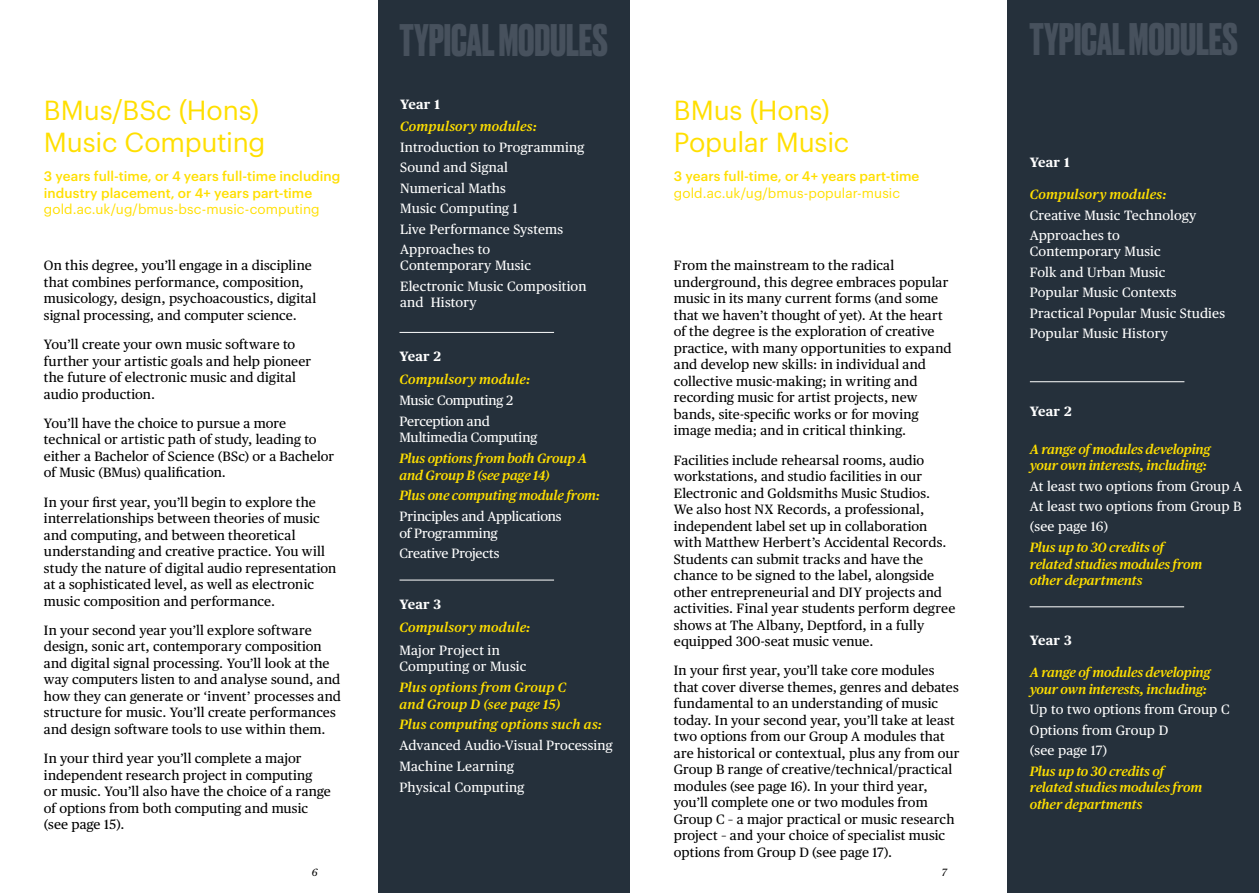
<style>
.page{position:relative;width:1259px;height:893px;background:#fff}
.page>*{position:absolute;margin:0;border:0;box-sizing:border-box;transform-origin:0 0}
.t1{font:700 42.9px "Druk";color:#47515d}
.t2{font:27px/31.5px "Graphik";letter-spacing:-.01em;color:#ffdf00}
.t3{font:13.5px/16.5px "Publico Text";letter-spacing:.005em;color:#000}
.t4{font:13.5px/20.4px "Publico Text";letter-spacing:.01em;color:#fff}
.t5{font:italic 600 13.5px/16.5px "Publico Text";letter-spacing:-.01em;color:#ffdf00}
.t6{font:500 13.5px/16.5px "Graphik";letter-spacing:.005em;color:#ffdf00}
.t7{font:13.5px/16.5px "Publico Text";letter-spacing:-.01em;color:#fff}
.t8{font:13.5px "Graphik";letter-spacing:.005em;color:#ffdf00}
.t9{font:italic 600 13.5px "Publico Text";letter-spacing:.01em;color:#ffdf00}
.t10{font:italic 600 13.5px/16.5px "Publico Text";letter-spacing:.015em;color:#ffdf00}
.t11{font:700 13.5px "Publico Text";letter-spacing:.01em;color:#fff}
.t12{font:13.5px/20.7px "Publico Text";letter-spacing:-.02em;color:#fff}
.t13{font:italic 10.5px "Publico Text";color:#000}
</style>
<div class="page">
<div style="left:378px;top:0;width:251px;height:893px;background:#25303b"></div>
<div style="left:1007px;top:0;width:252px;height:893px;background:#25303b"></div>
<hr style="left:399px;top:332px;width:155px;height:1px;background:#fff">
<hr style="left:399px;top:580px;width:155px;height:1px;background:#fff">
<hr style="left:1030px;top:381px;width:154px;height:1px;background:#fff">
<hr style="left:1029px;top:606px;width:155px;height:1px;background:#fff">
<h2 class="t2" style="left:44px;top:93px;width:223px">BMus/BSc (Hons)<br>Music Computing</h2>
<p class="t6" style="left:44px;top:167px;width:298px">3 years full-time, or 4 years full-time including industry placement, or 4+ years part-time</p>
<p class="t8" style="left:44px;top:199px;width:277px">gold.ac.uk/ug/bmus-bsc-music-computing</p>
<p class="t3" style="left:44px;top:257px;width:274px">On this degree, you’ll engage in a discipline that combines performance, composition, musicology, design, psychoacoustics, digital signal processing, and computer science.</p>
<p class="t3" style="left:44px;top:335px;width:269px">You’ll create your own music software to further your artistic goals and help pioneer the future of electronic music and digital audio production.</p>
<p class="t3" style="left:44px;top:414px;width:292px">You’ll have the choice to pursue a more technical or artistic path of study, leading to either a Bachelor of Science (BSc) or a Bachelor of Music (BMus) qualification.</p>
<p class="t3" style="left:44px;top:493px;width:294px">In your first year, you’ll begin to explore the interrelationships between theories of music and computing, and between theoretical understanding and creative practice. You will study the nature of digital audio representation at a sophisticated level, as well as electronic music composition and performance.</p>
<p class="t3" style="left:44px;top:621px;width:298px">In your second year you’ll explore software design, sonic art, contemporary composition and digital signal processing. You’ll look at the way computers listen to and analyse sound, and how they can generate or ‘invent’ processes and structure for music. You’ll create performances and design software tools to use within them.</p>
<p class="t3" style="left:44px;top:749px;width:288px">In your third year you’ll complete a major independent research project in computing<br>or music. You’ll also have the choice of a range of options from both computing and music (see page 15).</p>
<h1 class="t1" style="left:399px;top:11px;width:210px">TYPICAL MODULES</h1>
<h1 class="t1" style="left:1029px;top:10px;width:210px">TYPICAL MODULES</h1>
<p class="t11" style="left:400px;top:94px;width:41px">Year 1</p>
<p class="t9" style="left:400px;top:116px;width:138px">Compulsory modules:</p>
<p class="t4" style="left:400px;top:136px;width:185px">Introduction to Programming<br>Sound and Signal<br>Numerical Maths<br>Music Computing 1<br>Live Performance Systems<br>Approaches to</p>
<p class="t4" style="left:400px;top:255px;width:188px">Contemporary Music<br>Electronic Music Composition</p>
<p class="t4" style="left:400px;top:291px;width:78px">and History</p>
<p class="t11" style="left:399px;top:346px;width:43px">Year 2</p>
<p class="t9" style="left:399px;top:369px;width:132px">Compulsory module:</p>
<p class="t12" style="left:399px;top:389px;width:115px">Music Computing 2<br>Perception and</p>
<p class="t7" style="left:399px;top:429px;width:139px">Multimedia Computing</p>
<p class="t5" style="left:399px;top:449px;width:189px">Plus options from both Group A and Group B (see page 14)</p>
<p class="t5" style="left:399px;top:486px;width:202px">Plus one computing module from:</p>
<p class="t7" style="left:399px;top:507px;width:164px">Principles and Applications of Programming</p>
<p class="t7" style="left:399px;top:545px;width:101px">Creative Projects</p>
<p class="t11" style="left:399px;top:594px;width:43px">Year 3</p>
<p class="t9" style="left:399px;top:617px;width:132px">Compulsory module:</p>
<p class="t4" style="left:399px;top:641px;width:128px;line-height:16.5px">Major Project in<br>Computing or Music</p>
<p class="t10" style="left:399px;top:678px;width:168px">Plus options from Group C and Group D (see page 15)</p>
<p class="t10" style="left:399px;top:715px;width:204px">Plus computing options such as:</p>
<p class="t4" style="left:399px;top:734px;width:215px">Advanced Audio-Visual Processing<br>Machine Learning<br>Physical Computing</p>
<h2 class="t2" style="left:674px;top:93px;width:177px">BMus (Hons)<br>Popular Music</h2>
<p class="t6" style="left:674px;top:167px;width:247px">3 years full-time, or 4+ years part-time</p>
<p class="t8" style="left:674px;top:183px;width:228px">gold.ac.uk/ug/bmus-popular-music</p>
<p class="t3" style="left:674px;top:257px;width:279px">From the mainstream to the radical underground, this degree embraces popular music in its many current forms (and some that we haven’t thought of yet). At the heart of the degree is the exploration of creative practice, with many opportunities to expand and develop new skills: in individual and collective music-making; in writing and recording music for artist projects, new bands, site-specific works or for moving image media; and in critical thinking.</p>
<p class="t3" style="left:674px;top:451px;width:283px">Facilities include rehearsal rooms, audio workstations, and studio facilities in our Electronic and Goldsmiths Music Studios.<br>We also host NX Records, a professional, independent label set up in collaboration with Matthew Herbert’s Accidental Records.<br>Students can submit tracks and have the chance to be signed to the label, alongside other entrepreneurial and DIY projects and activities. Final year students perform degree shows at The Albany, Deptford, in a fully equipped 300-seat music venue.</p>
<p class="t3" style="left:674px;top:662px;width:287px">In your first year, you’ll take core modules that cover diverse themes, genres and debates fundamental to an understanding of music today. In your second year, you’ll take at least two options from our Group A modules that are historical or contextual, plus any from our Group B range of creative/technical/practical modules (see page 16). In your third year, you’ll complete one or two modules from Group C – a major practical or music research project – and your choice of specialist music options from Group D (see page 17).</p>
<p class="t11" style="left:1030px;top:152px;width:41px">Year 1</p>
<p class="t9" style="left:1030px;top:184px;width:138px">Compulsory modules:</p>
<p class="t4" style="left:1030px;top:204px;width:168px">Creative Music Technology<br>Approaches to</p>
<p class="t4" style="left:1030px;top:241px;width:197px">Contemporary Music<br>Folk and Urban Music<br>Popular Music Contexts<br>Practical Popular Music Studies<br>Popular Music History</p>
<p class="t11" style="left:1030px;top:401px;width:43px">Year 2</p>
<p class="t5" style="left:1030px;top:440px;width:182px">A range of modules developing your own interests, including:</p>
<p class="t4" style="left:1030px;top:475px;width:214px;text-align:justify">At least two options from Group A At least two options from Group B (see page 16)</p>
<p class="t5" style="left:1030px;top:538px;width:174px">Plus up to 30 credits of related studies modules from other departments</p>
<p class="t11" style="left:1030px;top:629px;width:43px">Year 3</p>
<p class="t5" style="left:1030px;top:663px;width:182px">A range of modules developing your own interests, including:</p>
<p class="t4" style="left:1030px;top:698px;width:201px">Up to two options from Group C<br>Options from Group D<br>(see page 17)</p>
<p class="t5" style="left:1030px;top:762px;width:174px">Plus up to 30 credits of related studies modules from other departments</p>
<p class="t13" style="left:312px;top:864px;width:7px">6</p>
<p class="t13" style="left:941px;top:864px;width:7px">7</p>
</div>
